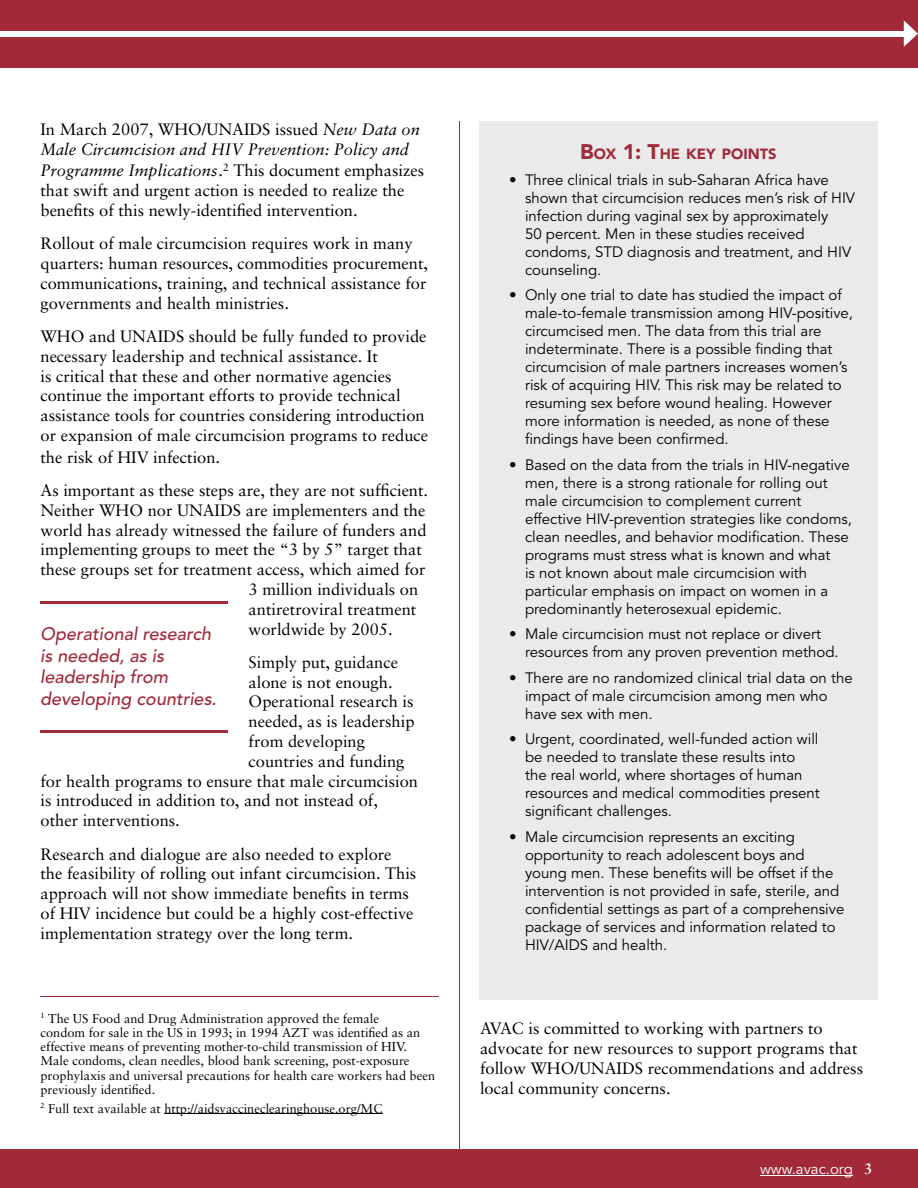
<style>
.page{position:relative;width:918px;height:1188px;background:#fff}
.page>*{position:absolute;margin:0;border:0;box-sizing:border-box;transform-origin:0 0}
.t1{font:italic 500 18px/21.6px "Avenir";color:#a12938}
.t2{font:16.5px/19.8px "Sabon";color:#000}
.t3{font:italic 16.5px/19.8px "Sabon";color:#000}
.t4{font:15px/18px "Avenir";color:#000}
.t5{font:15px "Avenir";color:#fff}
.t6{font:900 14.7px "Avenir";color:#a12938}
.t7{font:12.75px/14.2px "Sabon";color:#000}
.s1{font-style:normal}
.s2{font-style:italic}
.s3{font-size:21px}
.s4{font-family:"Sabon";font-weight:700}
</style>
<div class="page">
<div style="left:0;top:1149px;width:918px;height:39px;background:#a12938"></div>
<div style="left:0;top:0;width:918px;height:67px;background:#a12938"></div>
<div style="left:0;top:31px;width:909px;height:6px;background:#fff"></div>
<svg style="left:904px;top:20px;width:14px;height:27px"></svg>
<hr style="left:760px;top:1175px;width:93px;height:1px;background:#fff">
<hr style="left:40px;top:996px;width:399px;height:1px;background:#a12938">
<hr style="left:164px;top:1114px;width:219px;height:1px;background:#000">
<div style="left:479px;top:122px;width:399px;height:878px;background:#eaeaea"></div>
<hr style="left:459px;top:122px;width:1px;height:1051px;background:#a12938">
<hr style="left:40px;top:601px;width:188px;height:3px;background:#a12938">
<hr style="left:40px;top:730px;width:188px;height:3px;background:#a12938">
<p class="t3" style="left:40px;top:119px;width:381px"><span class="s1">In March 2007, WHO/UNAIDS issued</span> New Data on<br>Male Circumcision and HIV Prevention: Policy and</p>
<p class="t2" style="left:40px;top:161px;width:385px"><span class="s2">Programme Implications.</span><sup>2</sup> This document emphasizes that swift and urgent action is needed to realize the benefits of this newly-identified intervention.</p>
<p class="t2" style="left:40px;top:234px;width:389px">Rollout of male circumcision requires work in many quarters: human resources, commodities procurement, communications, training, and technical assistance for governments and health ministries.</p>
<p class="t2" style="left:40px;top:326px;width:389px">WHO and UNAIDS should be fully funded to provide necessary leadership and technical assistance. It<br>is critical that these and other normative agencies continue the important efforts to provide technical assistance tools for countries considering introduction or expansion of male circumcision programs to reduce</p>
<p class="t2" style="left:40px;top:440px;width:389px;line-height:33.3px">the risk of HIV infection.<br>As important as these steps are, they are not sufficient.</p>
<p class="t2" style="left:40px;top:500px;width:386px">Neither WHO nor UNAIDS are implementers and the</p>
<p class="t2" style="left:40px;top:520px;width:388px">world has already witnessed the failure of funders and</p>
<p class="t2" style="left:40px;top:540px;width:383px">implementing groups to meet the “3 by 5” target that</p>
<p class="t2" style="left:40px;top:559px;width:386px">these groups set for treatment access, which aimed for</p>
<p class="t2" style="left:249px;top:579px;width:171px">3 million individuals on</p>
<p class="t2" style="left:249px;top:599px;width:169px">antiretroviral treatment</p>
<p class="t2" style="left:249px;top:619px;width:145px">worldwide by 2005.</p>
<p class="t2" style="left:249px;top:652px;width:151px">Simply put, guidance</p>
<p class="t2" style="left:249px;top:672px;width:145px">alone is not enough.</p>
<p class="t2" style="left:249px;top:692px;width:167px">Operational research is</p>
<p class="t2" style="left:249px;top:711px;width:167px">needed, as is leadership</p>
<p class="t2" style="left:249px;top:731px;width:118px">from developing</p>
<p class="t2" style="left:249px;top:751px;width:157px">countries and funding</p>
<p class="t2" style="left:40px;top:771px;width:379px">for health programs to ensure that male circumcision</p>
<p class="t2" style="left:40px;top:791px;width:339px">is introduced in addition to, and not instead of,</p>
<p class="t2" style="left:40px;top:810px;width:141px">other interventions.</p>
<p class="t2" style="left:40px;top:844px;width:377px">Research and dialogue are also needed to explore the feasibility of rolling out infant circumcision. This approach will not show immediate benefits in terms of HIV incidence but could be a highly cost-effective implementation strategy over the long term.</p>
<p class="t1" style="left:40px;top:624px;width:178px">Operational research is needed, as is leadership from developing countries.</p>
<p class="t7" style="left:40px;top:1011px;width:396px"><sup>1</sup> The US Food and Drug Administration approved the female<br>condom for sale in the US in 1993; in 1994 AZT was identified as an effective means of preventing mother-to-child transmission of HIV.<br>Male condoms, clean needles, blood bank screening, post-exposure prophylaxis and universal precautions for health care workers had been previously identified.</p>
<p class="t7" style="left:40px;top:1101px;width:344px"><sup>2</sup> Full text available at http://aidsvaccineclearinghouse.org/MC</p>
<p class="t6" style="left:580px;top:145px;width:198px"><span class="s3">B</span>OX <span class="s3">1: T</span>HE KEY POINTS</p>
<p class="t4" style="left:525px;top:171px;width:332px;text-indent:-16px">• Three clinical trials in sub-Saharan Africa have shown that circumcision reduces men’s risk of HIV infection during vaginal sex by approximately<br>50 percent. Men in these studies received condoms, STD diagnosis and treatment, and HIV counseling.</p>
<p class="t4" style="left:525px;top:286px;width:330px;text-indent:-16px">• Only one trial to date has studied the impact of male-to-female transmission among HIV-positive, circumcised men. The data from this trial are indeterminate. There is a possible finding that circumcision of male partners increases women’s risk of acquiring HIV. This risk may be related to resuming sex before wound healing. However more information is needed, as none of these findings have been confirmed.</p>
<p class="t4" style="left:525px;top:456px;width:328px;text-indent:-16px">• Based on the data from the trials in HIV-negative men, there is a strong rationale for rolling out male circumcision to complement current effective HIV-prevention strategies like condoms, clean needles, and behavior modification. These programs must stress what is known and what<br>is not known about male circumcision with particular emphasis on impact on women in a predominantly heterosexual epidemic.</p>
<p class="t4" style="left:525px;top:625px;width:315px;text-indent:-16px">• Male circumcision must not replace or divert resources from any proven prevention method.</p>
<p class="t4" style="left:525px;top:669px;width:329px;text-indent:-16px">• There are no randomized clinical trial data on the impact of male circumcision among men who have sex with men.</p>
<p class="t4" style="left:525px;top:730px;width:296px;text-indent:-16px">• Urgent, coordinated, well-funded action will be needed to translate these results into the real world, where shortages of human resources and medical commodities present significant challenges.</p>
<p class="t4" style="left:525px;top:828px;width:321px;text-indent:-16px">• Male circumcision represents an exciting opportunity to reach adolescent boys and young men. These benefits will be offset if the intervention is not provided in safe, sterile, and confidential settings as part of a comprehensive package of services and information related to HIV/AIDS and health.</p>
<p class="t2" style="left:480px;top:1019px;width:385px">AVAC is committed to working with partners to advocate for new resources to support programs that follow WHO/UNAIDS recommendations and address local community concerns.</p>
<p class="t5" style="left:760px;top:1161px;width:114px">www.avac.org <span class="s4">3</span></p>
</div>
